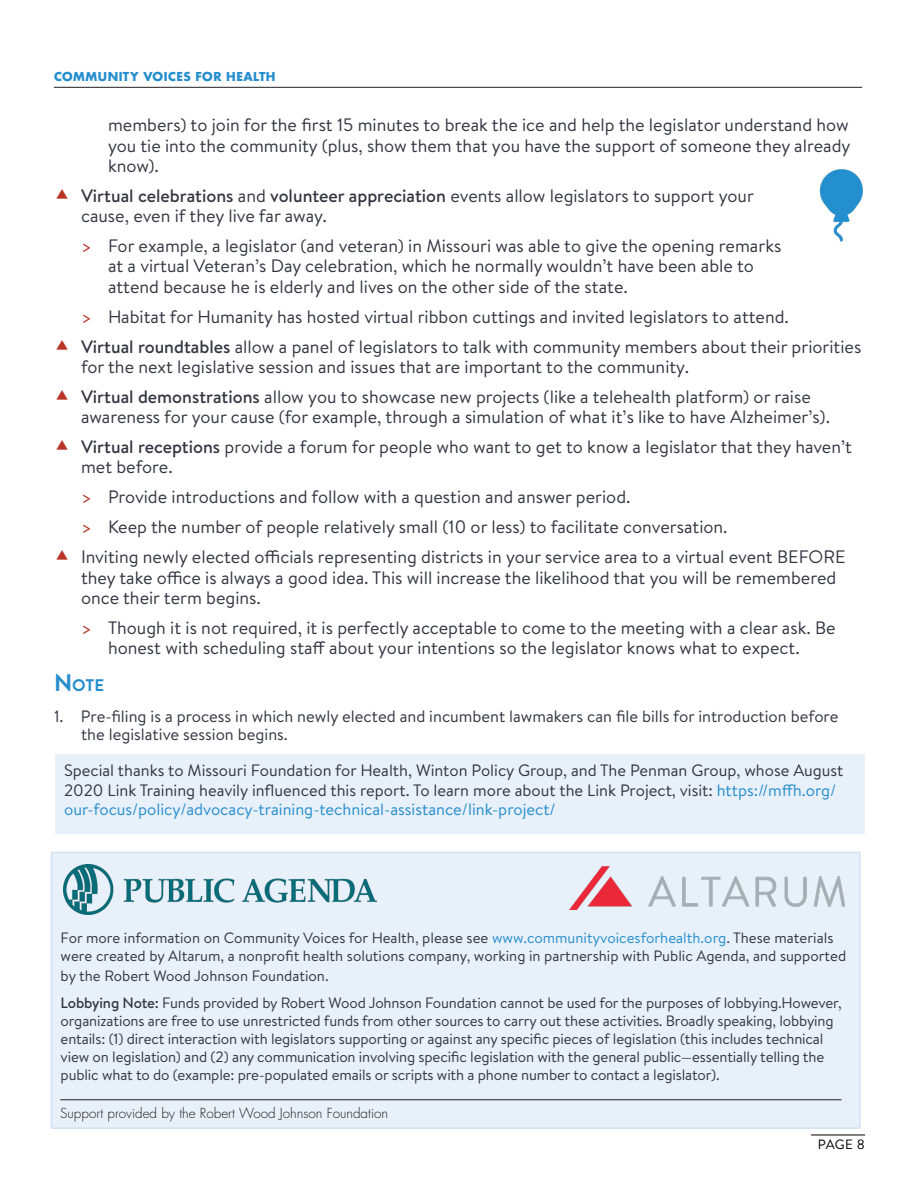
<style>
.page{position:relative;width:918px;height:1188px;background:#fff}
.page>*{position:absolute;margin:0;border:0;box-sizing:border-box;transform-origin:0 0}
.t1{font:18px/20.2px "Brandon Text";color:#323640}
.Heading_2{font:700 16.8px "Brandon Text";color:#258ece}
.Paragraph{font:16.5px/19.5px "Brandon Text";color:#323640}
.End_Notes{font:16.5px/18px "Brandon Text";color:#323640}
.Paragraph-2{font:15px/18px "Brandon Text";letter-spacing:-.01em;color:#323640}
.t2{font:300 13.5px "Futura Std";color:#231f20}
.t3{font:13.5px "Brandon Text";color:#000}
.t4{font:700 12px "Futura Std";letter-spacing:.035em;color:#258ece}
.s1{font-weight:500}
.s2{color:#b73426}
.s3{font-size:24px}
.s4{color:#258ece}
</style>
<div class="page">
<div style="left:51px;top:852px;width:810px;height:277px;background:#e8f0f9;border:2px solid #d3e2f3"></div>
<img style="left:569px;top:867px;width:275px;height:43px">
<img style="left:63px;top:864px;width:314px;height:50px">
<div style="left:55px;top:754px;width:810px;height:79px;background:#e8f0f9"></div>
<hr style="left:54px;top:87px;width:808px;height:1px;background:#231f20">
<hr style="left:60px;top:1099px;width:782px;height:1px;background:#231f20">
<hr style="left:811px;top:1135px;width:54px;height:1px;background:#000">
<img style="left:819px;top:169px;width:44px;height:73px">
<p class="t4" style="left:54px;top:68px;width:223px">COMMUNITY VOICES FOR HEALTH</p>
<p class="t1" style="left:108px;top:114px;width:744px;text-align:justify">members) to join for the first 15 minutes to break the ice and help the legislator understand how you tie into the community (plus, show them that you have the support of someone they already know).</p>
<p class="t1" style="left:81px;top:185px;width:675px"><span class="s1">Virtual celebrations</span> and <span class="s1">volunteer appreciation</span> events allow legislators to support your cause, even if they live far away.</p>
<p class="t1" style="left:108px;top:235px;width:675px;text-indent:-27px"><span class="s2">&gt;</span> For example, a legislator (and veteran) in Missouri was able to give the opening remarks at a virtual Veteran’s Day celebration, which he normally wouldn’t have been able to attend because he is elderly and lives on the other side of the state.</p>
<p class="t1" style="left:81px;top:306px;width:710px"><span class="s2">&gt;</span> Habitat for Humanity has hosted virtual ribbon cuttings and invited legislators to attend.</p>
<p class="t1" style="left:81px;top:336px;width:782px"><span class="s1">Virtual roundtables</span> allow a panel of legislators to talk with community members about their priorities for the next legislative session and issues that are important to the community.</p>
<p class="t1" style="left:81px;top:386px;width:751px"><span class="s1">Virtual demonstrations</span> allow you to showcase new projects (like a telehealth platform) or raise awareness for your cause (for example, through a simulation of what it’s like to have Alzheimer’s).</p>
<p class="t1" style="left:81px;top:436px;width:773px"><span class="s1">Virtual receptions</span> provide a forum for people who want to get to know a legislator that they haven’t met before.</p>
<p class="t1" style="left:81px;top:486px;width:551px"><span class="s2">&gt;</span> Provide introductions and follow with a question and answer period.</p>
<p class="t1" style="left:81px;top:516px;width:648px"><span class="s2">&gt;</span> Keep the number of people relatively small (10 or less) to facilitate conversation.</p>
<p class="t1" style="left:81px;top:546px;width:766px">Inviting newly elected officials representing districts in your service area to a virtual event BEFORE they take office is always a good idea. This will increase the likelihood that you will be remembered once their term begins.</p>
<p class="t1" style="left:81px;top:617px;width:756px;text-align:center"><span class="s2">&gt;</span> Though it is not required, it is perfectly acceptable to come to the meeting with a clear ask. Be honest with scheduling staff about your intentions so the legislator knows what to expect.</p>
<p class="Heading_2" style="left:54px;top:673px;width:52px"><span class="s3">N</span> ote</p>
<p class="End_Notes" style="left:81px;top:707px;width:759px;text-indent:-27px">1. Pre-filing is a process in which newly elected and incumbent lawmakers can file bills for introduction before the legislative session begins.</p>
<p class="Paragraph" style="left:64px;top:760px;width:781px">Special thanks to Missouri Foundation for Health, Winton Policy Group, and The Penman Group, whose August<br>2020 Link Training heavily influenced this report. To learn more about the Link Project, visit: <span class="s4">https://mffh.org/ our-focus/policy/advocacy-training-technical-assistance/link-project/</span></p>
<p class="Paragraph-2" style="left:61px;top:928px;width:787px">For more information on Community Voices for Health, please see <span class="s4">www.communityvoicesforhealth.org</span>. These materials were created by Altarum, a nonprofit health solutions company, working in partnership with Public Agenda, and supported</p>
<p class="Paragraph-2" style="left:61px;top:966px;width:270px">by the Robert Wood Johnson Foundation.</p>
<p class="Paragraph-2" style="left:61px;top:994px;width:783px"><span class="s1">Lobbying Note:</span> Funds provided by Robert Wood Johnson Foundation cannot be used for the purposes of lobbying.However, organizations are free to use unrestricted funds from other sources to carry out these activities. Broadly speaking, lobbying entails: (1) direct interaction with legislators supporting or against any specific pieces of legislation (this includes technical view on legislation) and (2) any communication involving specific legislation with the general public—essentially telling the public what to do (example: pre-populated emails or scripts with a phone number to contact a legislator).</p>
<p class="t2" style="left:60px;top:1105px;width:329px">Support provided by the Robert Wood Johnson Foundation</p>
<p class="t3" style="left:818px;top:1135px;width:49px">PAGE 8</p>
</div>
